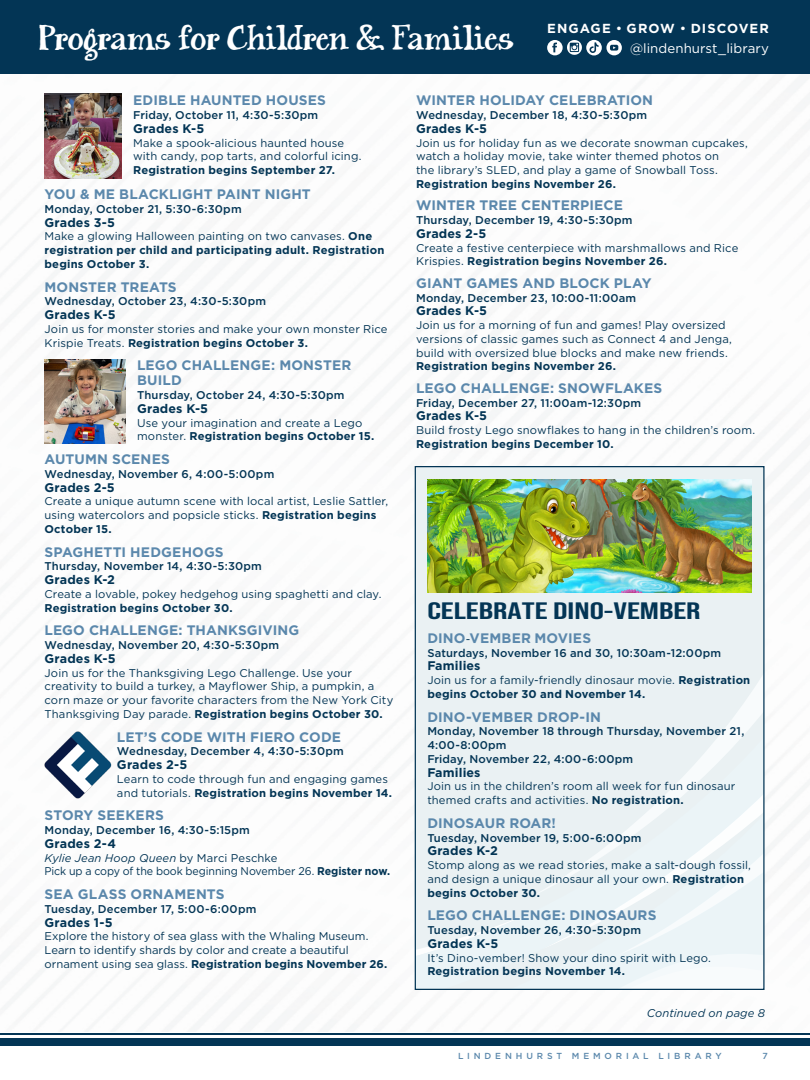
<style>
.page{position:relative;width:810px;height:1080px;background:#fff}
.page>*{position:absolute;margin:0;border:0;box-sizing:border-box;transform-origin:0 0}
.t1{font:35px "Janda Siesta Sunset";letter-spacing:-.03em;color:#fff}
.t2{font:700 23.75px "Bebas Neue Pro";color:#033555;scale:1.5 1}
.t3{font:700 13.75px/15px "Gotham";letter-spacing:.01em;color:#5b88ac}
.t4{font:13.25px "Gotham";letter-spacing:.005em;color:#fff}
.t5{font:700 13.12px "Gotham";letter-spacing:.075em;color:#fff}
.t6{font:700 12.5px "Gotham";letter-spacing:.015em;color:#033555}
.t7{font:11.25px/13.8px "Gotham";letter-spacing:.01em;color:#033555}
.t8{font:500 11.25px/13.8px "Gotham";letter-spacing:.015em;color:#033555}
.t9{font:700 11.25px/13.8px "Gotham";letter-spacing:.015em;color:#033555}
.t10{font:11.25px "Gotham";letter-spacing:-.01em;color:#033555;scale:.95 1}
.t11{font:italic 11.25px "Gotham";letter-spacing:.01em;color:#033555}
.t12{font:500 8.75px "Gotham";letter-spacing:.44em;color:#5b88ac}
.s1{font-weight:700}
.s2{font-weight:400}
.s3{font-style:normal}
.s4{font-weight:400;font-size:11.25px;color:#033555}
</style>
<div class="page">
<div style="left:0;top:1033px;width:810px;height:13px;background:#033555"></div>
<hr style="left:0;top:1036px;width:810px;height:2px;background:#fff">
<img style="left:0;top:73px;width:810px;height:959px">
<div style="left:415px;top:467px;width:349px;height:522px;background:#eaf1f3"></div>
<svg style="left:539px;top:676px;width:224px;height:217px"></svg>
<svg style="left:545px;top:739px;width:218px;height:249px"></svg>
<div style="left:0;top:0;width:810px;height:73px;background:#033555"></div>
<img style="left:45px;top:93px;width:77px;height:85px">
<img style="left:45px;top:359px;width:81px;height:85px">
<img style="left:45px;top:731px;width:67px;height:67px">
<svg style="left:547px;top:40px;width:75px;height:15px"></svg>
<img style="left:427px;top:479px;width:324px;height:113px">
<p class="t5" style="left:547px;top:20px;width:223px">ENGAGE • GROW • DISCOVER</p>
<p class="t4" style="left:630px;top:40px;width:140px">@lindenhurst_library</p>
<p class="t1" style="left:39px;top:16px;width:477px">Programs for Children &amp; Families</p>
<p class="t3" style="left:133px;top:93px;width:194px">EDIBLE HAUNTED HOUSES</p>
<p class="t8" style="left:133px;top:108px;width:187px">Friday, October 11, 4:30-5:30pm</p>
<p class="t6" style="left:133px;top:121px;width:73px">Grades K-5</p>
<p class="t7" style="left:133px;top:135px;width:230px">Make a spook-alicious haunted house with candy, pop tarts, and colorful icing.<br><span class="s1">Registration begins September 27.</span></p>
<p class="t3" style="left:45px;top:186px;width:268px">YOU &amp; ME BLACKLIGHT PAINT NIGHT</p>
<p class="t8" style="left:45px;top:202px;width:199px">Monday, October 21, 5:30-6:30pm</p>
<p class="t6" style="left:45px;top:215px;width:72px">Grades 3-5</p>
<p class="t9" style="left:45px;top:229px;width:341px"><span class="s2">Make a glowing Halloween painting on two canvases.</span> One registration per child and participating adult. Registration begins October 3.</p>
<p class="t3" style="left:45px;top:279px;width:134px">MONSTER TREATS</p>
<p class="t8" style="left:45px;top:294px;width:223px">Wednesday, October 23, 4:30-5:30pm</p>
<p class="t6" style="left:45px;top:307px;width:73px">Grades K-5</p>
<p class="t7" style="left:45px;top:322px;width:345px">Join us for monster stories and make your own monster Rice<br>Krispie Treats. <span class="s1">Registration begins October 3.</span></p>
<p class="t3" style="left:137px;top:358px;width:216px">LEGO CHALLENGE: MONSTER<br>BUILD</p>
<p class="t8" style="left:137px;top:388px;width:209px">Thursday, October 24, 4:30-5:30pm</p>
<p class="t6" style="left:137px;top:401px;width:73px">Grades K-5</p>
<p class="t7" style="left:137px;top:415px;width:239px">Use your imagination and create a Lego monster. <span class="s1">Registration begins October 15.</span></p>
<p class="t3" style="left:45px;top:451px;width:127px">AUTUMN SCENES</p>
<p class="t8" style="left:45px;top:467px;width:231px">Wednesday, November 6, 4:00-5:00pm</p>
<p class="t6" style="left:45px;top:480px;width:72px">Grades 2-5</p>
<p class="t7" style="left:45px;top:494px;width:345px">Create a unique autumn scene with local artist, Leslie Sattler, using watercolors and popsicle sticks. <span class="s1">Registration begins<br>October 15.</span></p>
<p class="t3" style="left:45px;top:544px;width:181px">SPAGHETTI HEDGEHOGS</p>
<p class="t8" style="left:45px;top:559px;width:219px">Thursday, November 14, 4:30-5:30pm</p>
<p class="t6" style="left:45px;top:572px;width:72px">Grades K-2</p>
<p class="t7" style="left:45px;top:587px;width:339px">Create a lovable, pokey hedgehog using spaghetti and clay.<br><span class="s1">Registration begins October 30.</span></p>
<p class="t3" style="left:45px;top:623px;width:256px">LEGO CHALLENGE: THANKSGIVING</p>
<p class="t8" style="left:45px;top:638px;width:236px">Wednesday, November 20, 4:30-5:30pm</p>
<p class="t6" style="left:45px;top:651px;width:73px">Grades K-5</p>
<p class="t7" style="left:45px;top:665px;width:350px">Join us for the Thanksgiving Lego Challenge. Use your creativity to build a turkey, a Mayflower Ship, a pumpkin, a corn maze or your favorite characters from the New York City Thanksgiving Day parade. <span class="s1">Registration begins October 30.</span></p>
<p class="t3" style="left:117px;top:729px;width:226px">LET’S CODE WITH FIERO CODE</p>
<p class="t8" style="left:117px;top:744px;width:228px">Wednesday, December 4, 4:30-5:30pm</p>
<p class="t6" style="left:117px;top:757px;width:72px">Grades 2-5</p>
<p class="t7" style="left:117px;top:772px;width:277px">Learn to code through fun and engaging games and tutorials. <span class="s1">Registration begins November 14.</span></p>
<p class="t3" style="left:45px;top:808px;width:121px">STORY SEEKERS</p>
<p class="t8" style="left:45px;top:823px;width:207px">Monday, December 16, 4:30-5:15pm</p>
<p class="t6" style="left:45px;top:836px;width:73px">Grades 2-4</p>
<p class="t11" style="left:45px;top:850px;width:235px">Kylie Jean Hoop Queen <span class="s3">by Marci Peschke</span></p>
<p class="t10" style="left:45px;top:864px;width:365px">Pick up a copy of the book beginning November 26. <span class="s1">Register now.</span></p>
<p class="t3" style="left:45px;top:886px;width:182px">SEA GLASS ORNAMENTS</p>
<p class="t8" style="left:45px;top:902px;width:213px">Tuesday, December 17, 5:00-6:00pm</p>
<p class="t6" style="left:45px;top:915px;width:70px">Grades 1-5</p>
<p class="t7" style="left:45px;top:929px;width:344px">Explore the history of sea glass with the Whaling Museum.<br>Learn to identify shards by color and create a beautiful ornament using sea glass. <span class="s1">Registration begins November 26.</span></p>
<p class="t3" style="left:416px;top:93px;width:239px">WINTER HOLIDAY CELEBRATION</p>
<p class="t8" style="left:416px;top:108px;width:233px">Wednesday, December 18, 4:30-5:30pm</p>
<p class="t6" style="left:416px;top:121px;width:73px">Grades K-5</p>
<p class="t7" style="left:416px;top:135px;width:333px">Join us for holiday fun as we decorate snowman cupcakes, watch a holiday movie, take winter themed photos on<br>the library’s SLED, and play a game of Snowball Toss.<br><span class="s1">Registration begins November 26.</span></p>
<p class="t3" style="left:416px;top:198px;width:208px">WINTER TREE CENTERPIECE</p>
<p class="t8" style="left:416px;top:213px;width:218px">Thursday, December 19, 4:30-5:30pm</p>
<p class="t6" style="left:416px;top:226px;width:72px">Grades 2-5</p>
<p class="t7" style="left:416px;top:240px;width:324px">Create a festive centerpiece with marshmallows and Rice<br>Krispies. <span class="s1">Registration begins November 26.</span></p>
<p class="t3" style="left:416px;top:275px;width:237px">GIANT GAMES AND BLOCK PLAY</p>
<p class="t8" style="left:416px;top:291px;width:222px">Monday, December 23, 10:00-11:00am</p>
<p class="t6" style="left:416px;top:304px;width:73px">Grades K-5</p>
<p class="t7" style="left:416px;top:318px;width:317px">Join us for a morning of fun and games! Play oversized versions of classic games such as Connect 4 and Jenga, build with oversized blue blocks and make new friends.<br><span class="s1">Registration begins November 26.</span></p>
<p class="t3" style="left:416px;top:380px;width:248px">LEGO CHALLENGE: SNOWFLAKES</p>
<p class="t8" style="left:416px;top:396px;width:227px">Friday, December 27, 11:00am-12:30pm</p>
<p class="t6" style="left:416px;top:409px;width:73px">Grades K-5</p>
<p class="t7" style="left:416px;top:423px;width:341px">Build frosty Lego snowflakes to hang in the children’s room.<br><span class="s1">Registration begins December 10.</span></p>
<p class="t2" style="left:427px;top:597px;width:184px">CELEBRATE DINO-VEMBER</p>
<p class="t3" style="left:427px;top:630px;width:165px">DINO<span class="s4">-</span>VEMBER MOVIES</p>
<p class="t8" style="left:427px;top:646px;width:295px">Saturdays, November 16 and 30, 10:30am-12:00pm</p>
<p class="t6" style="left:427px;top:659px;width:55px">Families</p>
<p class="t9" style="left:427px;top:673px;width:324px"><span class="s2">Join us for a family-friendly dinosaur movie.</span> Registration begins October 30 and November 14.</p>
<p class="t3" style="left:427px;top:709px;width:175px">DINO-VEMBER DROP-IN</p>
<p class="t8" style="left:427px;top:724px;width:319px">Monday, November 18 through Thursday, November 21,<br>4:00-8:00pm</p>
<p class="t8" style="left:427px;top:752px;width:207px">Friday, November 22, 4:00-6:00pm</p>
<p class="t6" style="left:427px;top:765px;width:55px">Families</p>
<p class="t7" style="left:427px;top:779px;width:310px">Join us in the children’s room all week for fun dinosaur themed crafts and activities. <span class="s1">No registration.</span></p>
<p class="t3" style="left:427px;top:815px;width:130px">DINOSAUR ROAR!</p>
<p class="t8" style="left:427px;top:831px;width:216px">Tuesday, November 19, 5:00-6:00pm</p>
<p class="t6" style="left:427px;top:844px;width:72px">Grades K-2</p>
<p class="t7" style="left:427px;top:858px;width:325px">Stomp along as we read stories, make a salt-dough fossil, and design a unique dinosaur all your own. <span class="s1">Registration begins October 30.</span></p>
<p class="t3" style="left:427px;top:908px;width:231px">LEGO CHALLENGE: DINOSAURS</p>
<p class="t8" style="left:427px;top:923px;width:215px">Tuesday, November 26, 4:30-5:30pm</p>
<p class="t6" style="left:427px;top:936px;width:73px">Grades K-5</p>
<p class="t7" style="left:427px;top:950px;width:285px">It’s Dino-vember! Show your dino spirit with Lego.<br><span class="s1">Registration begins November 14.</span></p>
<p class="t11" style="left:647px;top:1006px;width:120px">Continued on page 8</p>
<p class="t12" style="left:458px;top:1050px;width:265px">LINDENHURST MEMORIAL LIBRARY</p>
<p class="t12" style="left:763px;top:1050px;width:7px">7</p>
</div>
